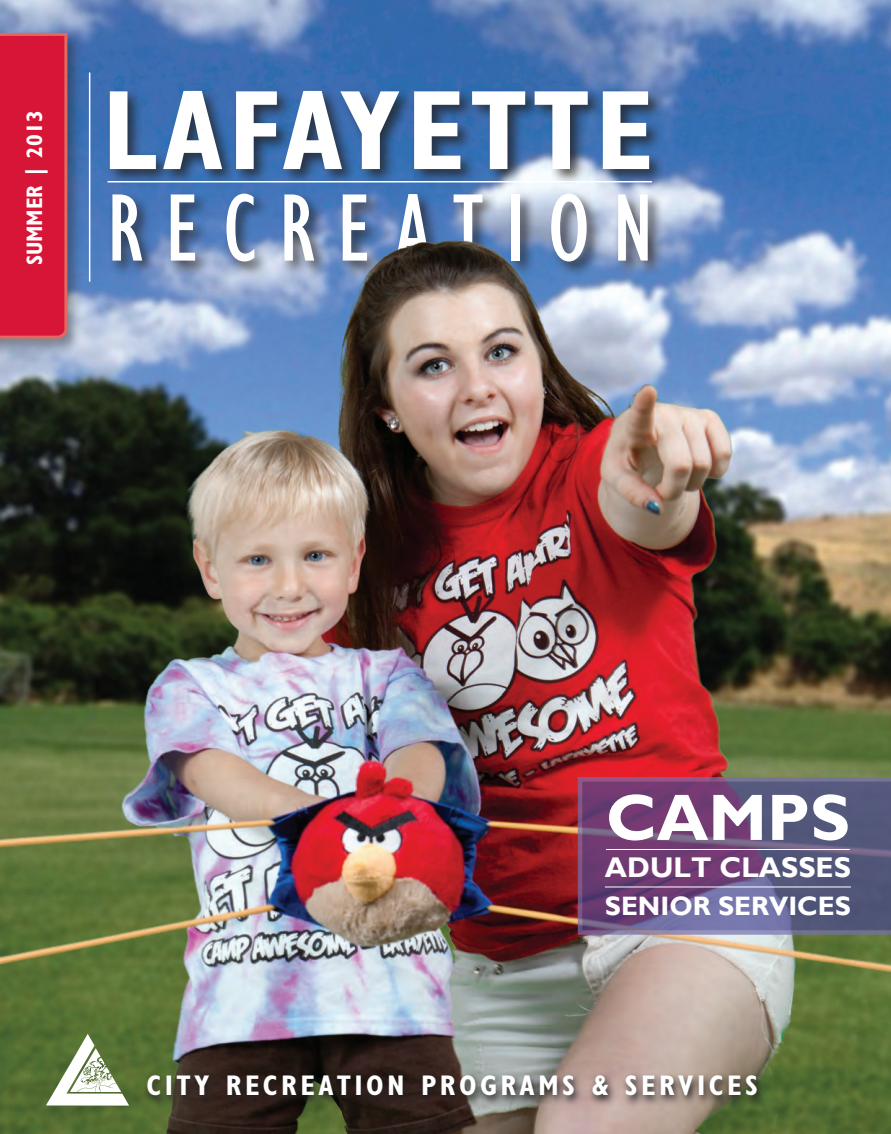
<style>
.page{position:relative;width:891px;height:1134px;background:#fff}
.page>*{position:absolute;margin:0;border:0;box-sizing:border-box;transform-origin:0 0}
.Outline_Headline{font:condensed 99px "Gill Sans Std";letter-spacing:.225em;color:#fff}
.Outline_Headline-2{font:700 66px "Gill Sans";color:#fff}
.Outline_Headline-3{font:700 condensed 28.5px "Gill Sans Std";letter-spacing:.12em;color:#fff}
.Outline_Headline-4{font:700 28.5px "Gill Sans";color:#fff}
.Outline_Headline-5{font:700 26.7px "Gill Sans";color:#fff}
.t1{font:700 condensed 22.5px "Gill Sans Std";color:#fff}
</style>
<div class="page">
<img style="left:0;top:0;width:891px;height:227px">
<div style="left:106px;top:87px;width:560px;height:98px;background:#231f20;opacity:.75"></div>
<svg style="left:110px;top:91px;width:539px;height:78px"></svg>
<div style="left:109px;top:190px;width:555px;height:88px;background:#231f20;opacity:.75"></div>
<hr style="left:108px;top:181px;width:544px;height:2px;background:#fff">
<hr style="left:89px;top:72px;width:1px;height:210px;background:#fff">
<div style="left:0;top:29px;width:84px;height:326px;background:#231f20;opacity:.4"></div>
<div style="left:0;top:31px;width:69px;height:196px;background:#d71537"></div>
<img style="left:0;top:227px;width:891px;height:907px">
<svg style="left:578px;top:777px;width:313px;height:158px;background:#67527e"></svg>
<hr style="left:606px;top:849px;width:244px;height:1px;background:#fff">
<hr style="left:605px;top:887px;width:246px;height:1px;background:#fff">
<svg style="left:142px;top:1071px;width:624px;height:36px;background:#5b5248"></svg>
<img style="left:79px;top:1034px;width:9px;height:14px">
<p class="t1" style="left:21px;top:265px;width:156px;rotate:-90deg">SUMMER | 2013</p>
<p class="Outline_Headline" style="left:107px;top:175px;width:548px">RECREATION</p>
<p class="Outline_Headline-2" style="left:606px;top:778px;width:246px">CAMPS</p>
<p class="Outline_Headline-4" style="left:605px;top:851px;width:248px">ADULT CLASSES</p>
<p class="Outline_Headline-5" style="left:605px;top:890px;width:247px">SENIOR SERVICES</p>
<p class="Outline_Headline-3" style="left:146px;top:1068px;width:613px">CITY RECREATION PROGRAMS &amp; SERVICES</p>
</div>
